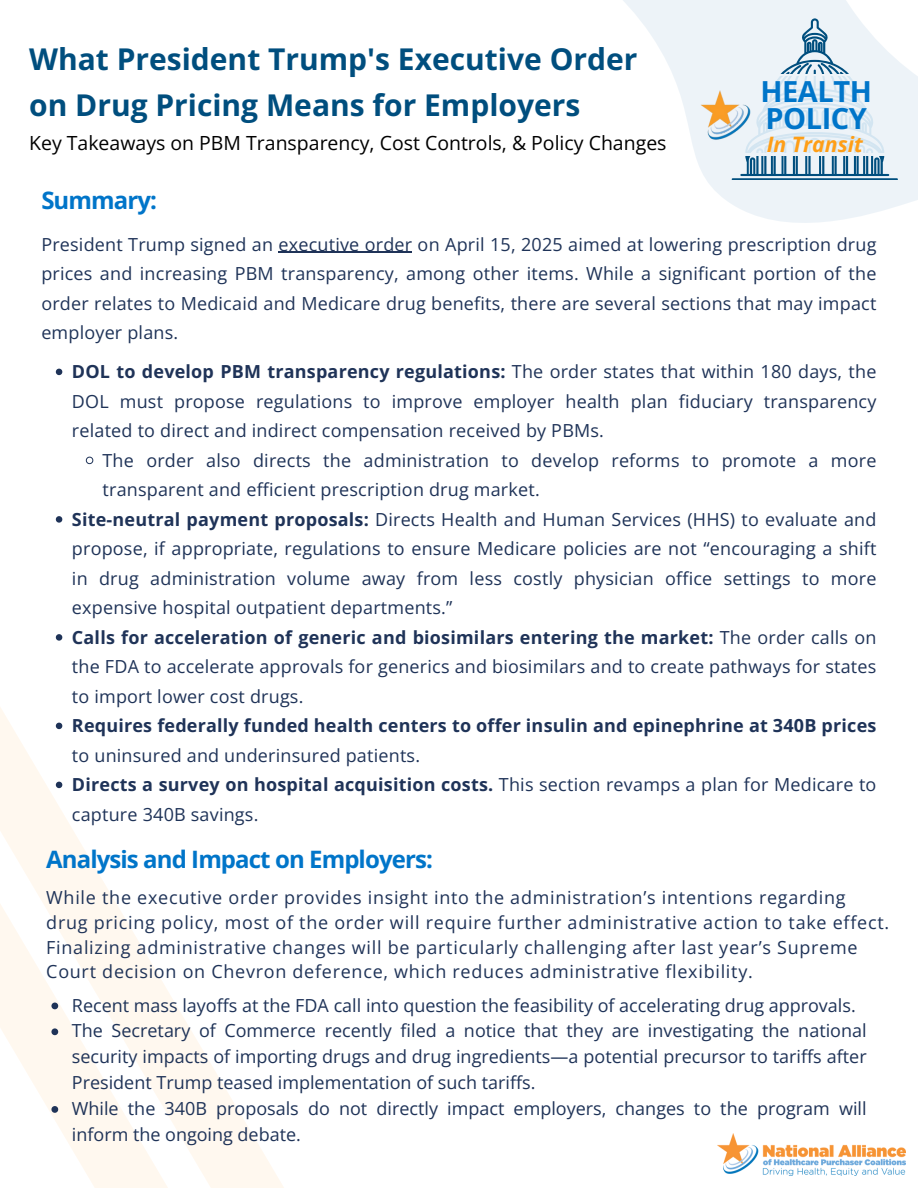
<style>
.page{position:relative;width:918px;height:1188px;background:#fff}
.page>*{position:absolute;margin:0;border:0;box-sizing:border-box;transform-origin:0 0}
.t1{font:700 30px/46.2px "Open Sans";color:#004e7e}
.t2{font:700 28.95px/27.6px "Open Sans";letter-spacing:-.015em;color:#0075c9}
.t3{font:700 24px "Open Sans";letter-spacing:-.04em;color:#0075c9}
.t4{font:italic 700 21.3px "Open Sans";color:#ff9e16}
.t5{font:19.5px "Open Sans";color:#000}
.t6{font:18px/29.5px "Open Sans";letter-spacing:.01em;color:#1f3358;text-align:justify}
.t7{font:18px/24.8px "Open Sans";letter-spacing:.04em;color:#1f3358}
.t8{font:700 18px/29.5px "Open Sans";letter-spacing:.01em;color:#1f3358}
.s1{font-weight:700}
.s2{font-weight:400}
</style>
<div class="page">
<svg style="left:623px;top:0;width:295px;height:223px;fill:#edf3f8"></svg>
<hr style="left:732px;top:178px;width:166px;height:2px;background:#004e7e">
<svg style="left:740px;top:18px;width:149px;height:158px;background:#d2e1eb"></svg>
<img style="left:692px;top:82px;width:61px;height:65px">
<hr style="left:279px;top:252px;width:133px;height:1px;background:#1f3358">
<svg style="left:56px;top:369px;width:6px;height:6px"></svg>
<svg style="left:86px;top:457px;width:7px;height:7px"></svg>
<svg style="left:56px;top:516px;width:6px;height:7px"></svg>
<svg style="left:0;top:707px;width:284px;height:481px"></svg>
<img style="left:717px;top:1133px;width:188px;height:43px">
<svg style="left:51px;top:1003px;width:7px;height:6px"></svg>
<svg style="left:51px;top:1028px;width:7px;height:7px"></svg>
<svg style="left:51px;top:1106px;width:7px;height:7px"></svg>
<p class="t1" style="left:29px;top:36px;width:610px">What President Trump's Executive Order on Drug Pricing Means for Employers</p>
<p class="t5" style="left:29px;top:129px;width:639px">Key Takeaways on PBM Transparency, Cost Controls, &amp; Policy Changes</p>
<p class="t3" style="left:41px;top:183px;width:117px">Summary:</p>
<p class="t2" style="left:760px;top:77px;width:113px">HEALTH<br>POLICY</p>
<p class="t4" style="left:767px;top:129px;width:98px">In Transit</p>
<p class="t6" style="left:41px;top:229px;width:837px">President Trump signed an executive order on April 15, 2025 aimed at lowering prescription drug prices and increasing PBM transparency, among other items. While a significant portion of the order relates to Medicaid and Medicare drug benefits, there are several sections that may impact employer plans.</p>
<h1 class="t6" style="left:72px;top:356px;width:806px"><span class="s1">DOL to develop PBM transparency regulations:</span> The order states that within 180 days, the DOL must propose regulations to improve employer health plan fiduciary transparency related to direct and indirect compensation received by PBMs.</h1>
<p class="t6" style="left:103px;top:445px;width:775px">The order also directs the administration to develop reforms to promote a more transparent and efficient prescription drug market.</p>
<p class="t6" style="left:72px;top:504px;width:806px"><span class="s1">Site-neutral payment proposals:</span> Directs Health and Human Services (HHS) to evaluate and propose, if appropriate, regulations to ensure Medicare policies are not “encouraging a shift in drug administration volume away from less costly physician office settings to more expensive hospital outpatient departments.”</p>
<h4 class="t6" style="left:72px;top:622px;width:806px"><span class="s1">Calls for acceleration of generic and biosimilars entering the market:</span> The order calls on the FDA to accelerate approvals for generics and biosimilars and to create pathways for states to import lower cost drugs.</h4>
<p class="t8" style="left:72px;top:710px;width:806px">Requires federally funded health centers to offer insulin and epinephrine at 340B prices <span class="s2">to uninsured and underinsured patients.</span></p>
<h2 class="t6" style="left:72px;top:769px;width:806px"><span class="s1">Directs a survey on hospital acquisition costs.</span> This section revamps a plan for Medicare to capture 340B savings.</h2>
<p class="t3" style="left:46px;top:842px;width:388px">Analysis and Impact on Employers:</p>
<p class="t7" style="left:46px;top:885px;width:844px">While the executive order provides insight into the administration’s intentions regarding drug pricing policy, most of the order will require further administrative action to take effect.<br>Finalizing administrative changes will be particularly challenging after last year’s Supreme Court decision on Chevron deference, which reduces administrative flexibility.</p>
<p class="t6" style="left:72px;top:990px;width:785px">Recent mass layoffs at the FDA call into question the feasibility of accelerating drug approvals.</p>
<p class="t6" style="left:72px;top:1018px;width:796px;line-height:25.8px">The Secretary of Commerce recently filed a notice that they are investigating the national security impacts of importing drugs and drug ingredients—a potential precursor to tariffs after President Trump teased implementation of such tariffs.</p>
<h3 class="t6" style="left:72px;top:1095px;width:796px;line-height:25.8px">While the 340B proposals do not directly impact employers, changes to the program will inform the ongoing debate.</h3>
</div>
